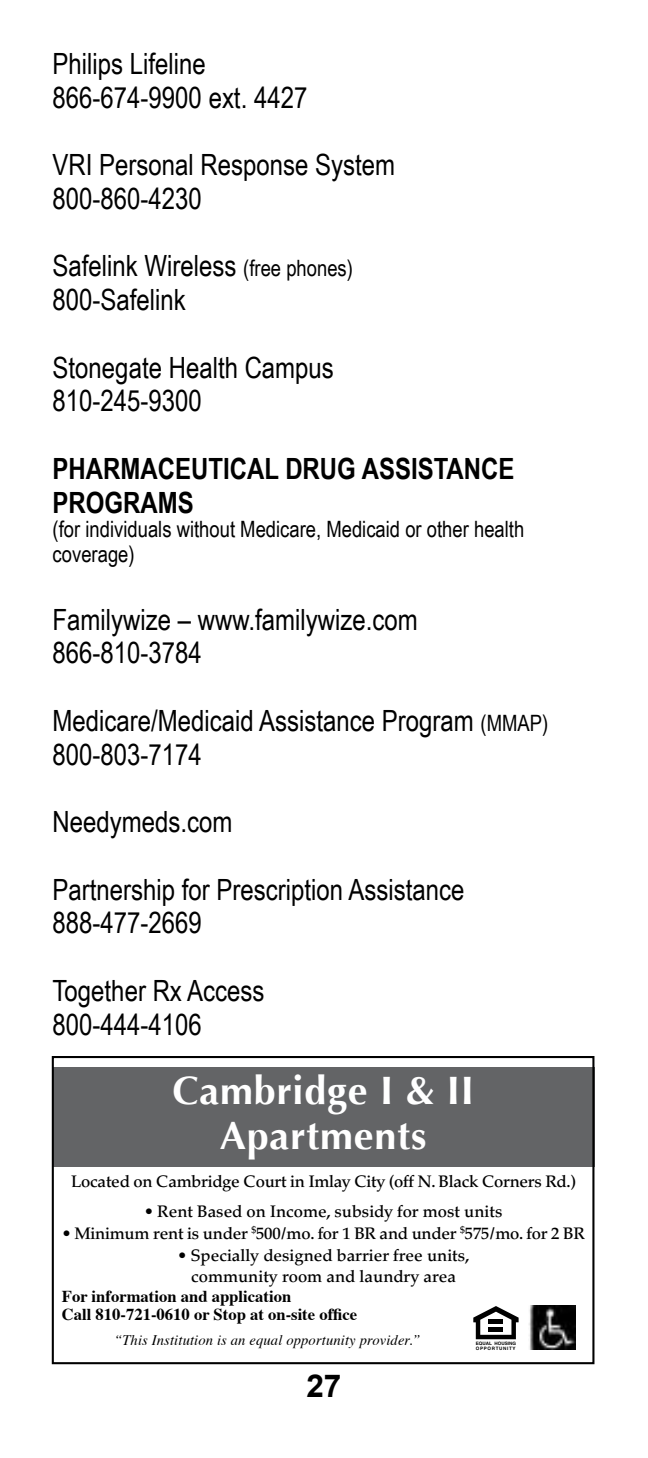
<style>
.page{position:relative;width:648px;height:1458px;background:#fff}
.page>*{position:absolute;margin:0;border:0;box-sizing:border-box;transform-origin:0 0}
.t1{font:700 39.6px/45.7px "Optima";letter-spacing:.02em;color:#fff;text-align:center}
.t2{font:700 31.5px "Arial";color:#000}
.t3{font:29.25px/33.8px "Arial Narrow";color:#000}
.t4{font:700 29.25px/33.8px "Arial Narrow";color:#000}
.t5{font:22.5px/24.8px "Arial Narrow";color:#000}
.t6{font:500 16.65px/20.7px "Palatino";color:#000;text-align:center}
.t7{font:700 16.65px/18.7px "Times";color:#000}
.t8{font:italic 14.62px "Times";letter-spacing:.01em;color:#000}
.t9{font:700 4.5px/5px "Helvetica";letter-spacing:.07em;color:#000}
.s1{font-size:22.5px}
</style>
<div class="page">
<div style="left:52px;top:1067px;width:542px;height:100px;background:#636466"></div>
<div style="left:52px;top:1056px;width:542px;height:308px;border:2px solid #000"></div>
<svg style="left:473px;top:1306px;width:46px;height:33px"></svg>
<hr style="left:489px;top:1327px;width:14px;height:4px;background:#000">
<hr style="left:489px;top:1320px;width:14px;height:4px;background:#000">
<img style="left:529px;top:1306px;width:46px;height:43px">
<p class="t3" style="left:53px;top:46px;width:256px">Philips Lifeline<br>866-674-9900 ext. 4427</p>
<p class="t3" style="left:53px;top:147px;width:344px">VRI Personal Response System<br>800-860-4230</p>
<p class="t3" style="left:53px;top:248px;width:302px">Safelink Wireless <span class="s1">(free phones)<br></span>800-Safelink</p>
<p class="t3" style="left:53px;top:349px;width:283px">Stonegate Health Campus<br>810-245-9300</p>
<p class="t4" style="left:53px;top:450px;width:463px">PHARMACEUTICAL DRUG ASSISTANCE<br>PROGRAMS</p>
<p class="t5" style="left:53px;top:516px;width:473px">(for individuals without Medicare, Medicaid or other health coverage)</p>
<p class="t3" style="left:53px;top:601px;width:367px">Familywize – www.familywize.com<br>866-810-3784</p>
<p class="t3" style="left:53px;top:703px;width:497px">Medicare/Medicaid Assistance Program <span class="s1">(MMAP)<br></span>800-803-7174</p>
<p class="t3" style="left:53px;top:804px;width:181px">Needymeds.com</p>
<p class="t3" style="left:53px;top:871px;width:413px">Partnership for Prescription Assistance<br>888-477-2669</p>
<p class="t3" style="left:53px;top:973px;width:213px">Together Rx Access<br>800-444-4106</p>
<h1 class="t1" style="left:172px;top:1068px;width:303px">Cambridge I &amp; II<br>Apartments</h1>
<p class="t6" style="left:71px;top:1171px;width:506px">Located on Cambridge Court in Imlay City (off N. Black Corners Rd.)</p>
<p class="t6" style="left:145px;top:1201px;width:359px">• Rent Based on Income, subsidy for most units</p>
<p class="t6" style="left:62px;top:1223px;width:524px">• Minimum rent is under <sup>$</sup>500/mo. for 1 BR and under <sup>$</sup>575/mo. for 2 BR</p>
<p class="t6" style="left:178px;top:1245px;width:293px">• Specially designed barrier free units, community room and laundry area</p>
<p class="t7" style="left:62px;top:1285px;width:297px">For information and application<br>Call 810-721-0610 or Stop at on-site office</p>
<p class="t8" style="left:114px;top:1328px;width:308px">“This Institution is an equal opportunity provider.”</p>
<p class="t9" style="left:476px;top:1341px;width:42px">EQUAL HOUSING<br>OPPORTUNITY</p>
<p class="t2" style="left:306px;top:1365px;width:37px">27</p>
</div>
